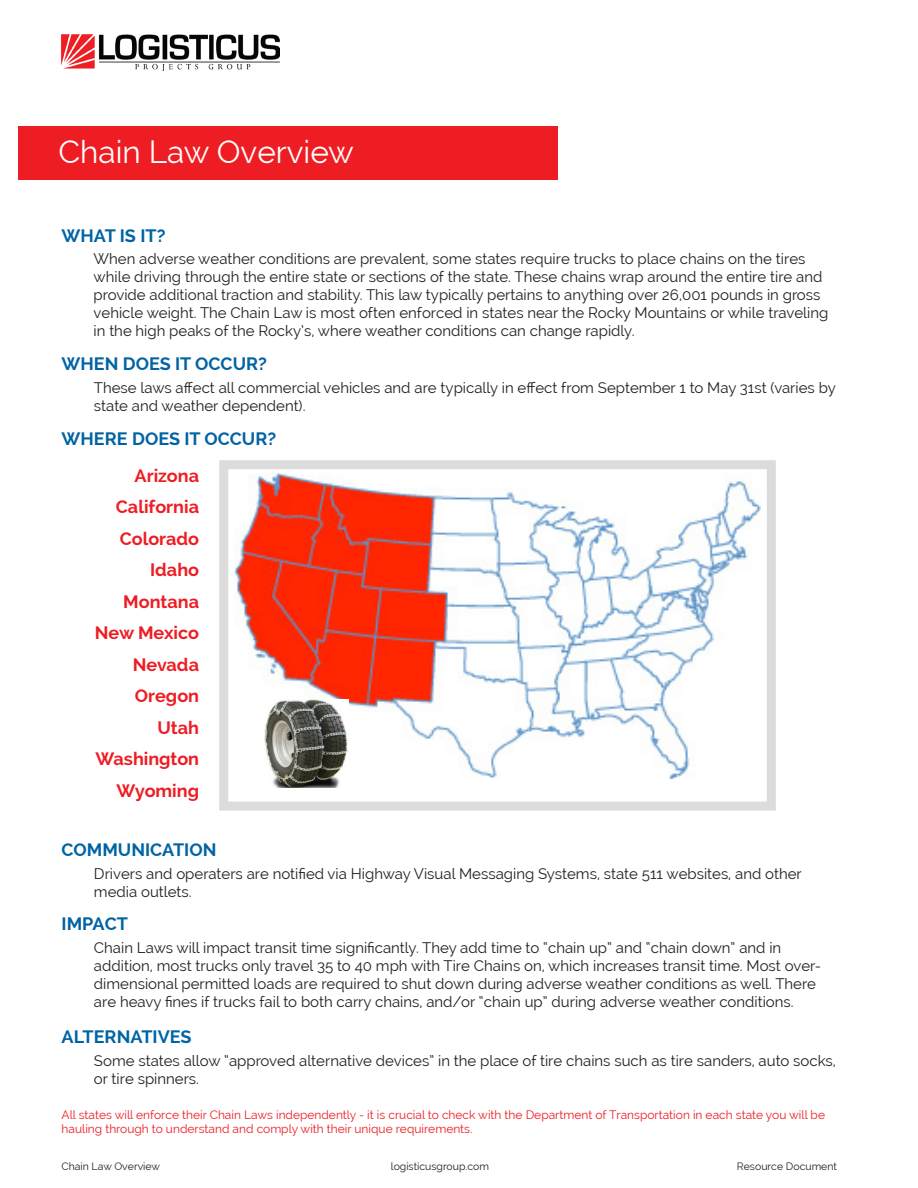
<style>
.page{position:relative;width:918px;height:1188px;background:#fff}
.page>*{position:absolute;margin:0;border:0;box-sizing:border-box;transform-origin:0 0}
.Headline_Subpoint{font:31.5px "Raleway";color:#fff}
.t1{font:700 18px "Raleway";color:#ee1d23}
.subhead_2{font:700 18px "Raleway";color:#0063a4}
.body_copy{font:15px/18px "Raleway";color:#231f20}
.t2{font:12px/14.4px "Raleway";color:#ee1d23}
.t3{font:10.5px "Raleway";color:#231f20}
</style>
<div class="page">
<img style="left:61px;top:34px;width:219px;height:37px">
<div style="left:18px;top:126px;width:540px;height:54px;background:#ee1d23"></div>
<img style="left:234px;top:474px;width:527px;height:305px">
<div style="left:219px;top:460px;width:557px;height:351px;border:9px solid #dddcdd"></div>
<img style="left:263px;top:699px;width:85px;height:89px">
<p class="Headline_Subpoint" style="left:58px;top:134px;width:297px">Chain Law Overview</p>
<p class="subhead_2" style="left:62px;top:226px;width:105px">WHAT IS IT?</p>
<p class="body_copy" style="left:94px;top:249px;width:736px">When adverse weather conditions are prevalent, some states require trucks to place chains on the tires while driving through the entire state or sections of the state. These chains wrap around the entire tire and provide additional traction and stability. This law typically pertains to anything over 26,001 pounds in gross vehicle weight. The Chain Law is most often enforced in states near the Rocky Mountains or while traveling in the high peaks of the Rocky’s, where weather conditions can change rapidly.</p>
<p class="subhead_2" style="left:62px;top:353px;width:207px">WHEN DOES IT OCCUR?</p>
<p class="body_copy" style="left:94px;top:378px;width:743px">These laws affect all commercial vehicles and are typically in effect from September 1 to May 31st (varies by state and weather dependent).</p>
<p class="subhead_2" style="left:62px;top:429px;width:216px">WHERE DOES IT OCCUR?</p>
<p class="t1" style="left:135px;top:465px;width:66px">Arizona</p>
<p class="t1" style="left:116px;top:497px;width:85px">California</p>
<p class="t1" style="left:120px;top:528px;width:81px">Colorado</p>
<p class="t1" style="left:150px;top:560px;width:50px">Idaho</p>
<p class="t1" style="left:123px;top:591px;width:77px">Montana</p>
<p class="t1" style="left:95px;top:623px;width:106px">New Mexico</p>
<p class="t1" style="left:133px;top:654px;width:68px">Nevada</p>
<p class="t1" style="left:135px;top:686px;width:66px">Oregon</p>
<p class="t1" style="left:158px;top:717px;width:43px">Utah</p>
<p class="t1" style="left:95px;top:749px;width:105px">Washington</p>
<p class="t1" style="left:116px;top:780px;width:84px">Wyoming</p>
<p class="subhead_2" style="left:62px;top:840px;width:156px">COMMUNICATION</p>
<p class="body_copy" style="left:94px;top:865px;width:709px">Drivers and operaters are notified via Highway Visual Messaging Systems, state 511 websites, and other media outlets.</p>
<p class="subhead_2" style="left:62px;top:914px;width:68px">IMPACT</p>
<p class="body_copy" style="left:94px;top:939px;width:729px">Chain Laws will impact transit time significantly. They add time to “chain up” and “chain down” and in addition, most trucks only travel 35 to 40 mph with Tire Chains on, which increases transit time. Most over&shy;dimensional permitted loads are required to shut down during adverse weather conditions as well. There are heavy fines if trucks fail to both carry chains, and/or “chain up” during adverse weather conditions.</p>
<p class="subhead_2" style="left:62px;top:1026px;width:132px">ALTERNATIVES</p>
<p class="body_copy" style="left:94px;top:1051px;width:744px">Some states allow “approved alternative devices” in the place of tire chains such as tire sanders, auto socks, or tire spinners.</p>
<p class="t2" style="left:62px;top:1107px;width:765px">All states will enforce their Chain Laws independently - it is crucial to check with the Department of Transportation in each state you will be hauling through to understand and comply with their unique requirements.</p>
<p class="t3" style="left:62px;top:1160px;width:100px">Chain Law Overview</p>
<p class="t3" style="left:391px;top:1160px;width:100px">logisticusgroup.com</p>
<p class="t3" style="left:737px;top:1160px;width:102px">Resource Document</p>
</div>
